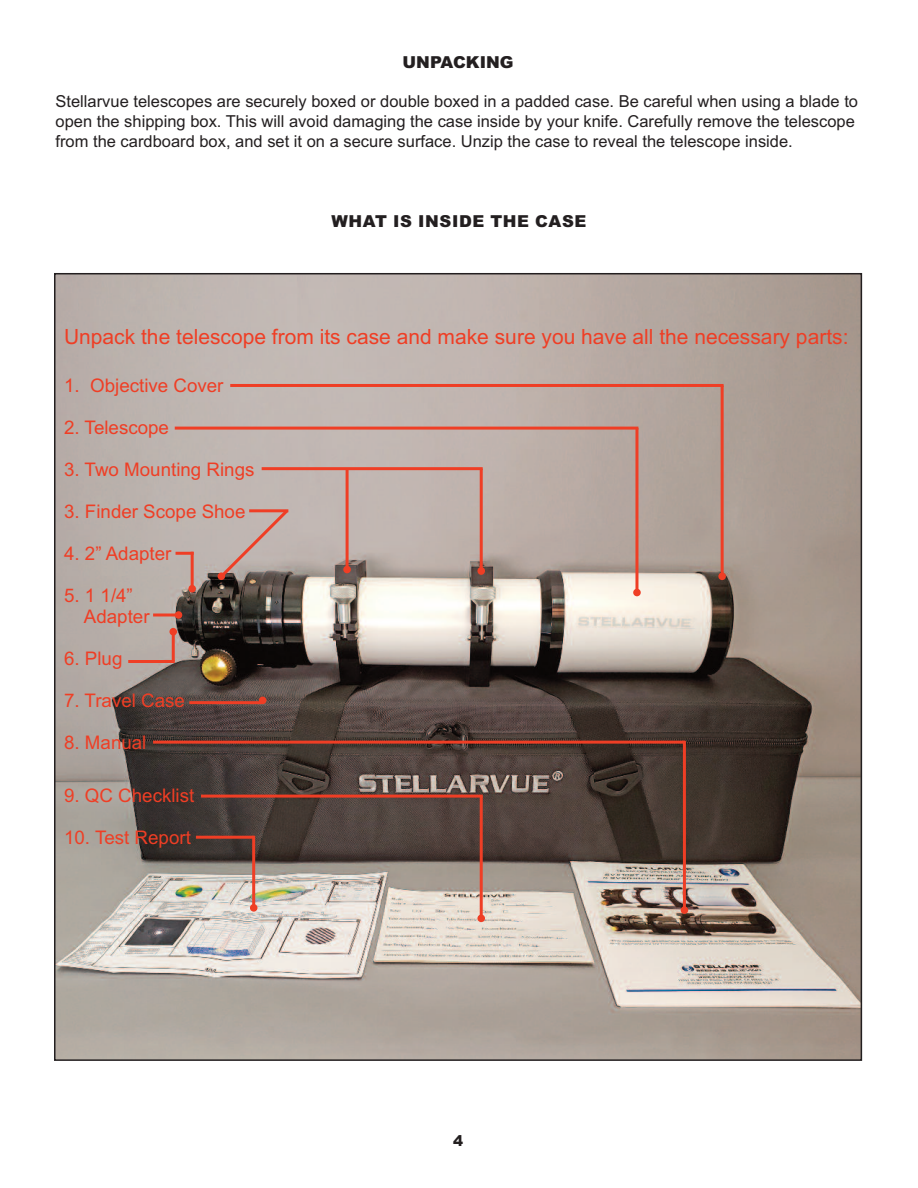
<style>
.page{position:relative;width:918px;height:1188px;background:#fff}
.page>*{position:absolute;margin:0;border:0;box-sizing:border-box;transform-origin:0 0}
.t1{font:21px "Arial";color:#ef3e25}
.t2{font:18.75px/21px "Arial";color:#ef3e25}
.t3{font:16.5px/19.8px "Arial";color:#231f20}
.t4{font:900 16.5px "Arial";letter-spacing:.035em;color:#231f20}
.t5{font:900 16.5px "Arial";color:#231f20}
.t6{font:900 15px "Arial";color:#231f20}
</style>
<div class="page">
<img style="left:57px;top:276px;width:802px;height:782px">
<hr style="left:230px;top:384px;width:494px;height:3px;background:#ef3e25">
<hr style="left:175px;top:427px;width:463px;height:3px;background:#ef3e25">
<hr style="left:262px;top:467px;width:221px;height:3px;background:#ef3e25">
<hr style="left:176px;top:552px;width:18px;height:3px;background:#ef3e25">
<hr style="left:153px;top:614px;width:25px;height:2px;background:#ef3e25">
<hr style="left:128px;top:660px;width:47px;height:3px;background:#ef3e25">
<hr style="left:153px;top:741px;width:531px;height:3px;background:#ef3e25">
<hr style="left:201px;top:795px;width:282px;height:3px;background:#ef3e25">
<hr style="left:196px;top:836px;width:58px;height:3px;background:#ef3e25">
<hr style="left:189px;top:701px;width:73px;height:3px;background:#ef3e25">
<hr style="left:721px;top:385px;width:3px;height:190px;background:#ef3e25">
<hr style="left:635px;top:428px;width:3px;height:165px;background:#ef3e25">
<hr style="left:480px;top:469px;width:3px;height:102px;background:#ef3e25">
<hr style="left:346px;top:469px;width:3px;height:100px;background:#ef3e25">
<svg style="left:218px;top:507px;width:73px;height:73px;background:#b8a29d"></svg>
<hr style="left:191px;top:552px;width:3px;height:39px;background:#ef3e25">
<hr style="left:172px;top:632px;width:3px;height:30px;background:#ef3e25">
<hr style="left:683px;top:741px;width:3px;height:169px;background:#ef3e25">
<hr style="left:480px;top:796px;width:3px;height:122px;background:#ef3e25">
<hr style="left:252px;top:836px;width:3px;height:72px;background:#ef3e25">
<div style="left:718px;top:573px;width:8px;height:7px;background:#ef3e25;border-radius:50%"></div>
<div style="left:633px;top:589px;width:8px;height:7px;background:#ef3e25;border-radius:50%"></div>
<div style="left:477px;top:567px;width:8px;height:8px;background:#ef3e25;border-radius:50%"></div>
<div style="left:343px;top:566px;width:8px;height:7px;background:#ef3e25;border-radius:50%"></div>
<div style="left:218px;top:572px;width:7px;height:8px;background:#ef3e25;border-radius:50%"></div>
<div style="left:188px;top:585px;width:8px;height:8px;background:#ef3e25;border-radius:50%"></div>
<div style="left:175px;top:611px;width:7px;height:8px;background:#ef3e25;border-radius:50%"></div>
<div style="left:169px;top:628px;width:8px;height:7px;background:#ef3e25;border-radius:50%"></div>
<div style="left:259px;top:697px;width:7px;height:7px;background:#ef3e25;border-radius:50%"></div>
<div style="left:681px;top:906px;width:7px;height:8px;background:#ef3e25;border-radius:50%"></div>
<div style="left:477px;top:915px;width:8px;height:7px;background:#ef3e25;border-radius:50%"></div>
<div style="left:250px;top:904px;width:7px;height:8px;background:#ef3e25;border-radius:50%"></div>
<p class="t5" style="left:403px;top:52px;width:113px">UNPACKING</p>
<p class="t3" style="left:55px;top:92px;width:804px">Stellarvue telescopes are securely boxed or double boxed in a padded case. Be careful when using a blade to open the shipping box. This will avoid damaging the case inside by your knife. Carefully remove the telescope from the cardboard box, and set it on a secure surface. Unzip the case to reveal the telescope inside.</p>
<p class="t4" style="left:332px;top:211px;width:256px">WHAT IS INSIDE THE CASE</p>
<p class="t1" style="left:64px;top:324px;width:786px">Unpack the telescope from its case and make sure you have all the necessary parts:</p>
<p class="t2" style="left:64px;top:375px;width:161px">1. Objective Cover</p>
<p class="t2" style="left:64px;top:417px;width:106px">2. Telescope</p>
<p class="t2" style="left:64px;top:459px;width:192px">3. Two Mounting Rings</p>
<p class="t2" style="left:64px;top:501px;width:183px">3. Finder Scope Shoe</p>
<p class="t2" style="left:64px;top:543px;width:109px">4. 2” Adapter</p>
<p class="t2" style="left:84px;top:585px;width:67px;text-indent:-20px">5. 1 1/4”<br>Adapter</p>
<p class="t2" style="left:64px;top:648px;width:60px">6. Plug</p>
<p class="t2" style="left:64px;top:690px;width:122px">7. Travel Case</p>
<p class="t2" style="left:64px;top:732px;width:84px">8. Manual</p>
<p class="t2" style="left:64px;top:785px;width:132px">9. QC Checklist</p>
<p class="t2" style="left:64px;top:827px;width:128px">10. Test Report</p>
<p class="t6" style="left:453px;top:1132px;width:12px">4</p>
</div>
